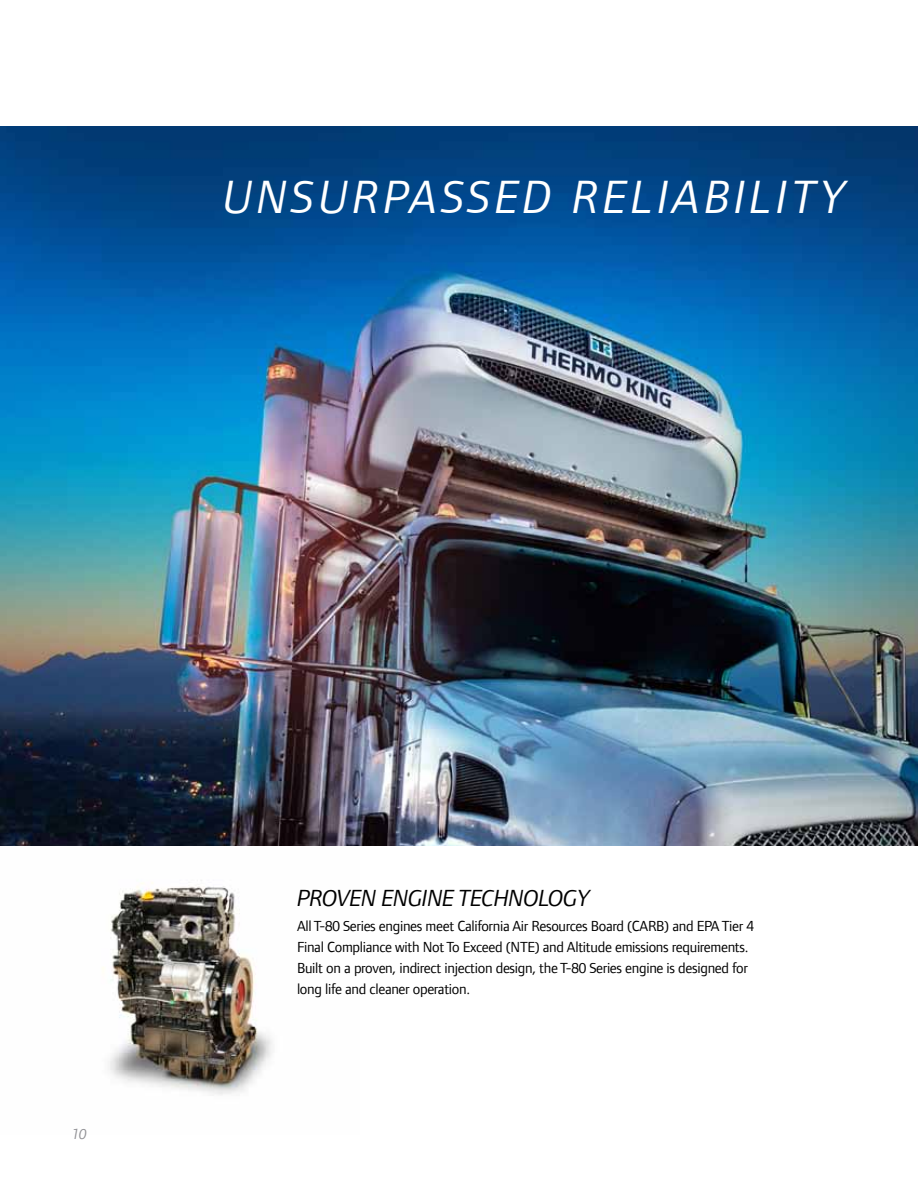
<style>
.page{position:relative;width:918px;height:1188px;background:#fff}
.page>*{position:absolute;margin:0;border:0;box-sizing:border-box;transform-origin:0 0}
.t1{font:italic 48px "Foundry Form Sans";letter-spacing:.08em;color:#fff}
.t2{font:italic 24px "Foundry Form Sans";color:#000}
.t3{font:15px/21px "Foundry Form Sans";letter-spacing:-.02em;color:#000}
.t4{font:italic 15px "Foundry Form Sans";color:#919195}
</style>
<div class="page">
<img style="left:102px;top:880px;width:170px;height:215px">
<img style="left:0;top:126px;width:918px;height:720px">
<h1 class="t1" style="left:223px;top:170px;width:625px">UNSURPASSED RELIABILITY</h1>
<p class="t4" style="left:72px;top:1126px;width:16px">10</p>
<h2 class="t2" style="left:297px;top:884px;width:15px">PROVEN</h2>
<h2 class="t2" style="left:382px;top:884px;width:14px">ENGINE</h2>
<h2 class="t2" style="left:458px;top:884px;width:27px">TECHNOLOGY</h2>
<p class="t3" style="left:297px;top:915px;width:459px">All T-80 Series engines meet California Air Resources Board (CARB) and EPA Tier 4<br>Final Compliance with Not To Exceed (NTE) and Altitude emissions requirements.<br>Built on a proven, indirect injection design, the T-80 Series engine is designed for long life and cleaner operation.</p>
</div>
